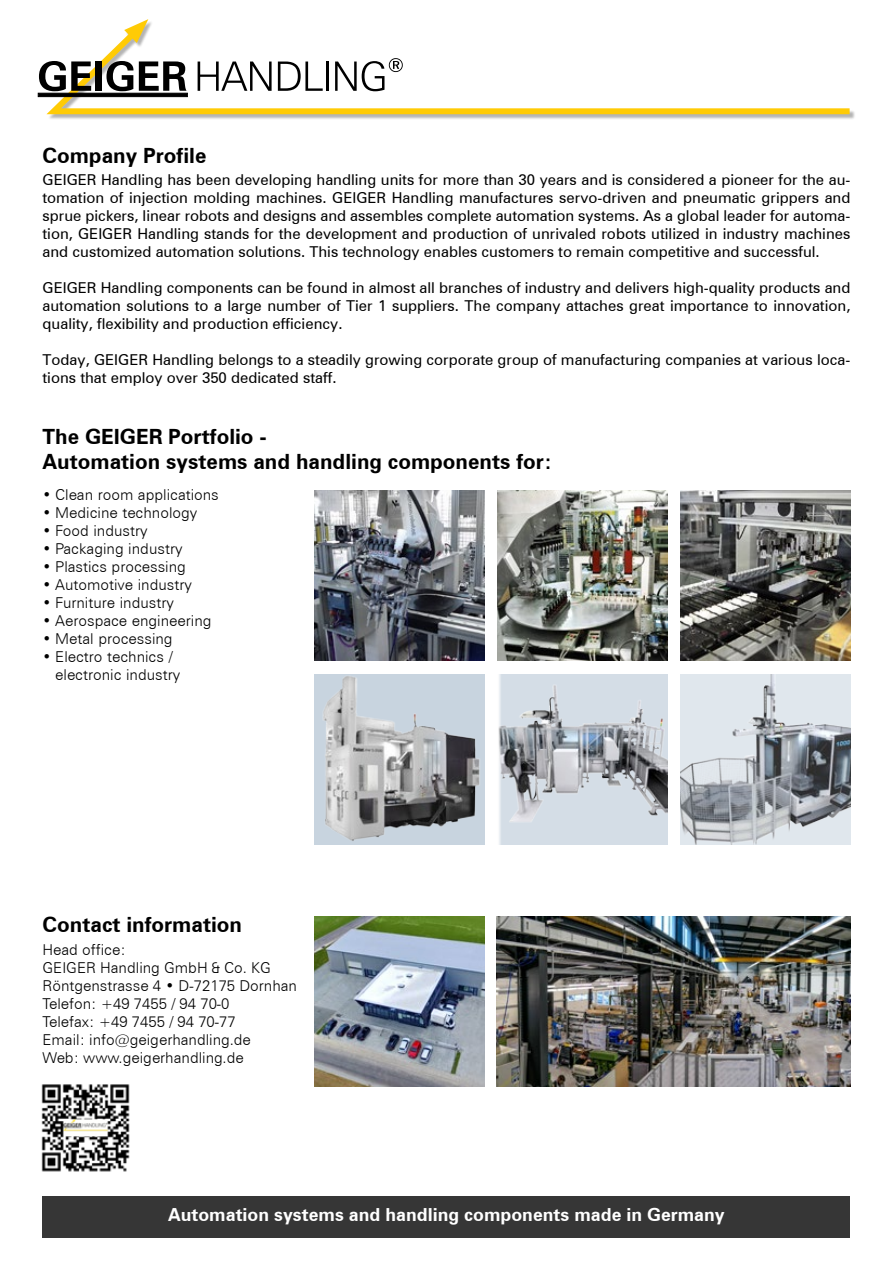
<style>
.page{position:relative;width:893px;height:1263px;background:#fff}
.page>*{position:absolute;margin:0;border:0;box-sizing:border-box;transform-origin:0 0}
.t1{font:700 21px/25.2px "Zurich BT";color:#000}
.t2{font:700 18px "Zurich BT";color:#fff}
.t3{font:15px/18px "Zurich BT";color:#000;text-align:justify}
.t4{font:300 15px/18px "Zurich BT";color:#000}
</style>
<div class="page">
<div style="left:497px;top:674px;width:171px;height:170px;background:#d4dde6"></div>
<img style="left:497px;top:681px;width:171px;height:163px">
<img style="left:680px;top:490px;width:170px;height:170px">
<img style="left:497px;top:490px;width:171px;height:170px">
<img style="left:315px;top:490px;width:170px;height:170px">
<img style="left:315px;top:674px;width:170px;height:170px">
<div style="left:48px;top:21px;width:807px;height:99px;background:#000;opacity:.3"></div>
<svg style="left:39px;top:21px;width:816px;height:96px"></svg>
<svg style="left:124px;top:19px;width:24px;height:24px"></svg>
<svg style="left:39px;top:61px;width:52px;height:30px"></svg>
<div style="left:96px;top:61px;width:6px;height:30px;background:#000"></div>
<svg style="left:106px;top:61px;width:27px;height:30px"></svg>
<svg style="left:139px;top:61px;width:48px;height:30px"></svg>
<svg style="left:38px;top:93px;width:149px;height:4px"></svg>
<svg style="left:198px;top:62px;width:74px;height:29px"></svg>
<svg style="left:278px;top:62px;width:45px;height:29px"></svg>
<hr style="left:326px;top:62px;width:3px;height:29px;background:#000">
<svg style="left:335px;top:58px;width:68px;height:33px"></svg>
<div style="left:43px;top:1196px;width:807px;height:41px;background:#363636"></div>
<img style="left:315px;top:916px;width:170px;height:170px">
<img style="left:496px;top:916px;width:354px;height:170px">
<img style="left:680px;top:674px;width:170px;height:170px">
<img style="left:41px;top:1084px;width:89px;height:88px">
<h1 class="t1" style="left:43px;top:143px;width:166px">Company Profile</h1>
<p class="t3" style="left:43px;top:171px;width:809px">GEIGER Handling has been developing handling units for more than 30 years and is considered a pioneer for the au&shy;tomation of injection molding machines. GEIGER Handling manufactures servo-driven and pneumatic grippers and sprue pickers, linear robots and designs and assembles complete automation systems. As a global leader for automa&shy;tion, GEIGER Handling stands for the development and production of unrivaled robots utilized in industry machines and customized automation solutions. This technology enables customers to remain competitive and successful.</p>
<p class="t3" style="left:43px;top:279px;width:809px">GEIGER Handling components can be found in almost all branches of industry and delivers high-quality products and automation solutions to a large number of Tier 1 suppliers. The company attaches great importance to innovation, quality, flexibility and production efficiency.</p>
<p class="t3" style="left:43px;top:351px;width:809px">Today, GEIGER Handling belongs to a steadily growing corporate group of manufacturing companies at various loca&shy;tions that employ over 350 dedicated staff.</p>
<h1 class="t1" style="left:43px;top:423px;width:511px">The GEIGER Portfolio -<br>Automation systems and handling components for:</h1>
<p class="t4" style="left:43px;top:485px;width:178px">• Clean room applications</p>
<p class="t4" style="left:43px;top:503px;width:156px">• Medicine technology</p>
<p class="t4" style="left:43px;top:521px;width:107px">• Food industry</p>
<p class="t4" style="left:43px;top:539px;width:141px">• Packaging industry</p>
<p class="t4" style="left:43px;top:557px;width:145px">• Plastics processing</p>
<p class="t4" style="left:43px;top:576px;width:151px">• Automotive industry</p>
<p class="t4" style="left:43px;top:594px;width:133px">• Furniture industry</p>
<p class="t4" style="left:43px;top:612px;width:171px">• Aerospace engineering</p>
<p class="t4" style="left:43px;top:630px;width:132px">• Metal processing</p>
<p class="t4" style="left:55px;top:648px;width:126px;text-indent:-13px">• Electro technics / electronic industry</p>
<h1 class="t1" style="left:43px;top:912px;width:201px">Contact information</h1>
<p class="t4" style="left:43px;top:940px;width:256px">Head office:<br>GEIGER Handling GmbH &amp; Co. KG<br>Röntgenstrasse 4 • D-72175 Dornhan<br>Telefon: +49 7455 / 94 70-0<br>Telefax: +49 7455 / 94 70-77<br>Email: info@geigerhandling.de<br>Web: www.geigerhandling.de</p>
<p class="t2" style="left:168px;top:1204px;width:558px">Automation systems and handling components made in Germany</p>
</div>
